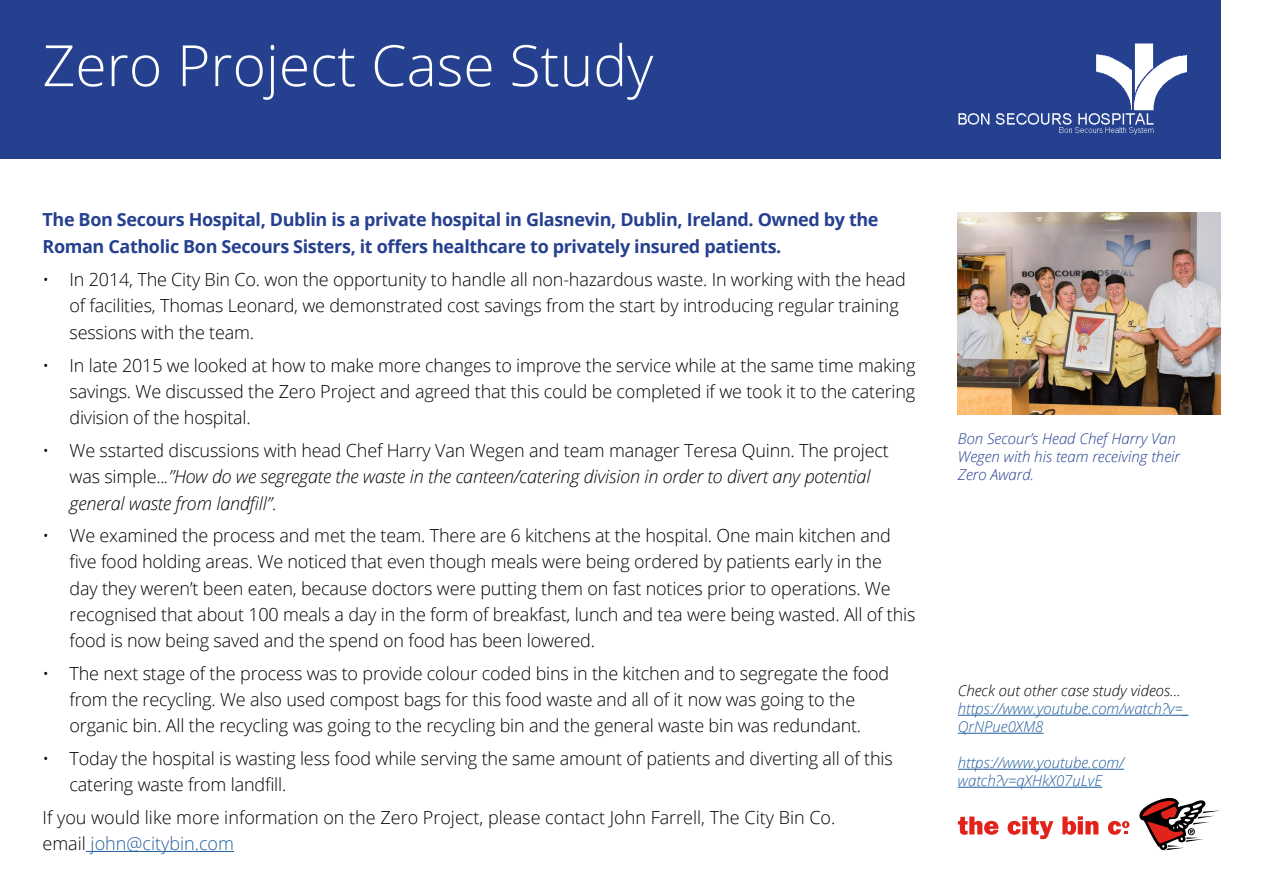
<style>
.page{position:relative;width:1263px;height:893px;background:#fff}
.page>*{position:absolute;margin:0;border:0;box-sizing:border-box;transform-origin:0 0}
.t1{font:300 57px "Open Sans";color:#fff}
.t2{font:300 18px/26.2px "Open Sans";letter-spacing:-.01em;color:#000}
.t3{font:italic 300 18px/26.2px "Open Sans";letter-spacing:-.01em;color:#000}
.t4{font:700 18px/27px "Open Sans";letter-spacing:-.02em;color:#25408f}
.t5{font:italic 300 15px/18px "Open Sans";color:#215e9e}
.t6{font:italic 300 15px/18px "Open Sans";color:#25408f}
.t7{font:italic 300 15px "Open Sans";color:#000}
.s1{font-style:normal}
.s2{color:#215e9e}
</style>
<div class="page">
<div style="left:0;top:0;width:1220px;height:159px;background:#25408f"></div>
<hr style="left:86px;top:851px;width:148px;height:1px;background:#215e9e">
<hr style="left:958px;top:715px;width:230px;height:1px;background:#215e9e">
<hr style="left:958px;top:733px;width:85px;height:1px;background:#215e9e">
<hr style="left:958px;top:769px;width:166px;height:1px;background:#215e9e">
<hr style="left:958px;top:787px;width:144px;height:1px;background:#215e9e">
<svg style="left:958px;top:816px;width:40px;height:19px"></svg>
<svg style="left:1007px;top:816px;width:46px;height:23px"></svg>
<svg style="left:1062px;top:816px;width:36px;height:19px"></svg>
<svg style="left:1108px;top:821px;width:21px;height:14px"></svg>
<svg style="left:1139px;top:798px;width:81px;height:52px"></svg>
<img style="left:958px;top:213px;width:262px;height:202px">
<img style="left:958px;top:43px;width:229px;height:92px">
<h1 class="t1" style="left:43px;top:26px;width:612px">Zero Project Case Study</h1>
<p class="t4" style="left:43px;top:206px;width:837px">The Bon Secours Hospital, Dublin is a private hospital in Glasnevin, Dublin, Ireland. Owned by the<br>Roman Catholic Bon Secours Sisters, it offers healthcare to privately insured patients.</p>
<p class="t2" style="left:70px;top:266px;width:838px;text-indent:-27px">• In 2014, The City Bin Co. won the opportunity to handle all non-hazardous waste. In working with the head of facilities, Thomas Leonard, we demonstrated cost savings from the start by introducing regular training sessions with the team.</p>
<p class="t2" style="left:70px;top:352px;width:847px;text-align:justify;text-indent:-27px">• In late 2015 we looked at how to make more changes to improve the service while at the same time making savings. We discussed the Zero Project and agreed that this could be completed if we took it to the catering division of the hospital.</p>
<p class="t3" style="left:70px;top:437px;width:821px;text-indent:-27px"><span class="s1">• We sstarted discussions with head Chef Harry Van Wegen and team manager Teresa Quinn. The project was simple..</span>.”How do we segregate the waste in the canteen/catering division in order to divert any potential general waste from landfill”<span class="s1">.</span></p>
<p class="t2" style="left:70px;top:522px;width:847px;text-indent:-27px">• We examined the process and met the team. There are 6 kitchens at the hospital. One main kitchen and five food holding areas. We noticed that even though meals were being ordered by patients early in the<br>day they weren’t been eaten, because doctors were putting them on fast notices prior to operations. We recognised that about 100 meals a day in the form of breakfast, lunch and tea were being wasted. All of this food is now being saved and the spend on food has been lowered.</p>
<p class="t2" style="left:43px;top:660px;width:848px;text-align:center">• The next stage of the process was to provide colour coded bins in the kitchen and to segregate the food from the recycling. We also used compost bags for this food waste and all of it now was going to the organic bin. All the recycling was going to the recycling bin and the general waste bin was redundant.</p>
<p class="t2" style="left:70px;top:745px;width:825px;text-indent:-27px">• Today the hospital is wasting less food while serving the same amount of patients and diverting all of this catering waste from landfill.</p>
<p class="t2" style="left:43px;top:804px;width:794px">If you would like more information on the Zero Project, please contact John Farrell, The City Bin Co. email <span class="s2">john@citybin.com</span></p>
<p class="t6" style="left:958px;top:429px;width:224px">Bon Secour’s Head Chef Harry Van<br>Wegen with his team receiving their<br>Zero Award.</p>
<p class="t7" style="left:958px;top:680px;width:224px">Check out other case study videos...</p>
<p class="t5" style="left:958px;top:699px;width:232px">https://www.youtube.com/watch?v=_<br>QrNPue0XM8</p>
<p class="t5" style="left:958px;top:753px;width:168px">https://www.youtube.com/ watch?v=qXHkX07uLvE</p>
</div>
